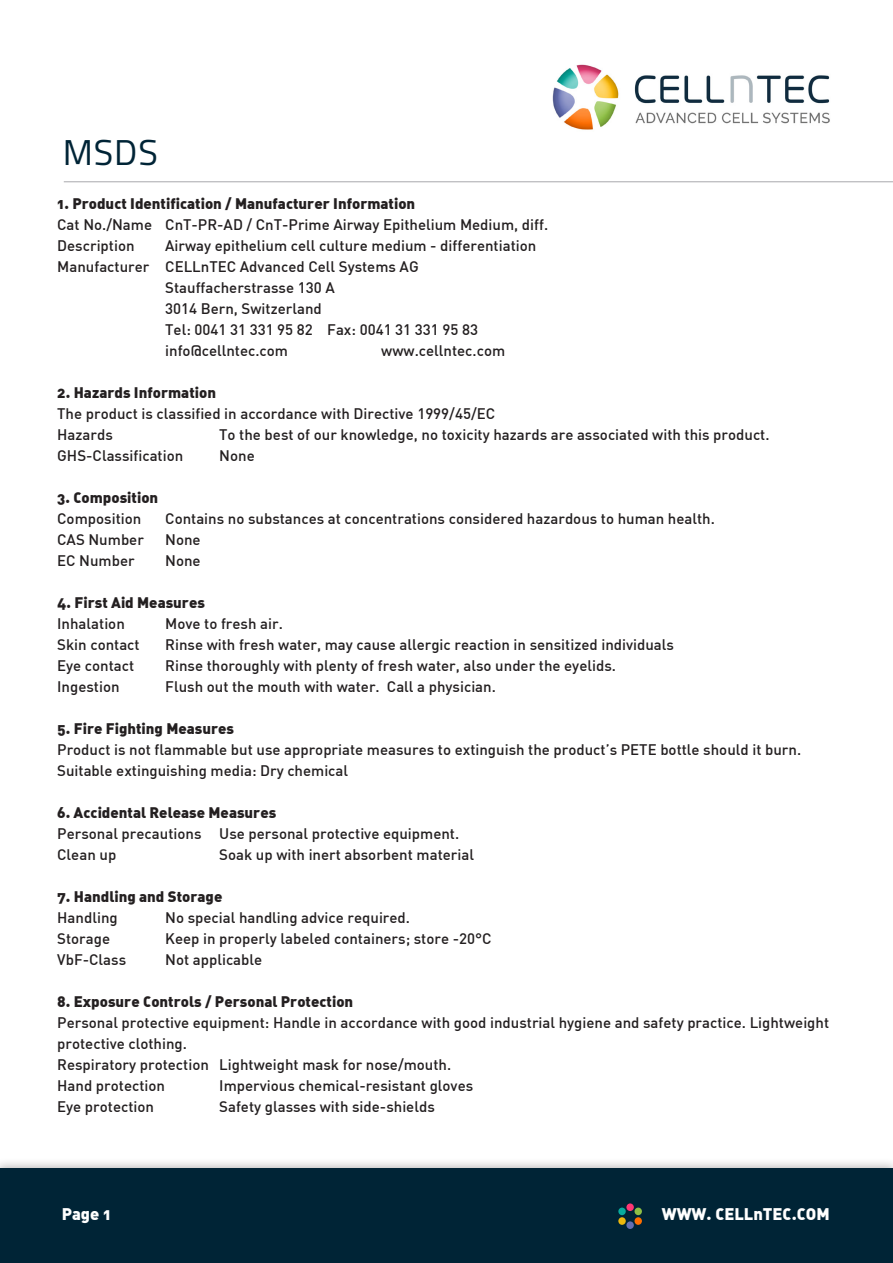
<style>
.page{position:relative;width:893px;height:1263px;background:#fff}
.page>*{position:absolute;margin:0;border:0;box-sizing:border-box;transform-origin:0 0}
.t1{font:36px "Titillium Web";color:#002436}
.t2{font:16.5px "DIN Black Alternate";color:#fff}
.t3{font:500 15px/21px "DIN";color:#231f20}
.t4{font:900 15px "DIN Alternate";color:#231f20}
</style>
<div class="page">
<div style="left:0;top:1157px;width:893px;height:106px;background:#231f20;opacity:.3"></div>
<div style="left:0;top:1169px;width:893px;height:94px;background:#002436"></div>
<div style="left:626px;top:1203px;width:8px;height:8px;background:#ff3673;border-radius:50%"></div>
<div style="left:634px;top:1207px;width:8px;height:8px;background:#8fbf45;border-radius:50%"></div>
<div style="left:634px;top:1217px;width:8px;height:8px;background:#ff6e00;border-radius:50%"></div>
<div style="left:626px;top:1221px;width:8px;height:8px;background:#636eb3;border-radius:50%"></div>
<div style="left:618px;top:1217px;width:8px;height:8px;background:#edb80d;border-radius:50%"></div>
<div style="left:618px;top:1207px;width:8px;height:8px;background:#08ab9e;border-radius:50%"></div>
<img style="left:552px;top:64px;width:278px;height:66px">
<hr style="left:64px;top:181px;width:829px;height:1px;background:#a8a9ad">
<h1 class="t1" style="left:63px;top:126px;width:97px">MSDS</h1>
<p class="t4" style="left:57px;top:193px;width:360px">1. Product Identification / Manufacturer Information</p>
<p class="t3" style="left:57px;top:213px;width:492px">Cat No./Name CnT-PR-AD / CnT-Prime Airway Epithelium Medium, diff.</p>
<p class="t3" style="left:57px;top:234px;width:79px">Description</p>
<p class="t3" style="left:165px;top:234px;width:373px">Airway epithelium cell culture medium - differentiation</p>
<p class="t3" style="left:57px;top:255px;width:363px">Manufacturer CELLnTEC Advanced Cell Systems AG</p>
<p class="t3" style="left:165px;top:276px;width:171px">Stauffacherstrasse 130 A</p>
<p class="t3" style="left:165px;top:297px;width:158px">3014 Bern, Switzerland</p>
<p class="t3" style="left:165px;top:318px;width:314px">Tel: 0041 31 331 95 82 Fax: 0041 31 331 95 83</p>
<p class="t3" style="left:165px;top:339px;width:124px">info@cellntec.com</p>
<p class="t3" style="left:381px;top:339px;width:125px">www.cellntec.com</p>
<p class="t4" style="left:57px;top:382px;width:160px">2. Hazards Information</p>
<p class="t3" style="left:57px;top:402px;width:439px">The product is classified in accordance with Directive 1999/45/EC</p>
<p class="t3" style="left:57px;top:423px;width:57px">Hazards</p>
<p class="t3" style="left:219px;top:423px;width:552px">To the best of our knowledge, no toxicity hazards are associated with this product.</p>
<p class="t3" style="left:57px;top:444px;width:128px">GHS-Classification</p>
<p class="t3" style="left:219px;top:444px;width:37px">None</p>
<p class="t4" style="left:57px;top:487px;width:103px">3. Composition</p>
<p class="t3" style="left:57px;top:507px;width:86px">Composition</p>
<p class="t3" style="left:165px;top:507px;width:551px">Contains no substances at concentrations considered hazardous to human health.</p>
<p class="t3" style="left:57px;top:528px;width:88px">CAS Number</p>
<p class="t3" style="left:165px;top:528px;width:37px">None</p>
<p class="t3" style="left:57px;top:549px;width:79px">EC Number</p>
<p class="t3" style="left:165px;top:549px;width:37px">None</p>
<p class="t4" style="left:57px;top:592px;width:149px">4. First Aid Measures</p>
<p class="t3" style="left:57px;top:612px;width:69px">Inhalation</p>
<p class="t3" style="left:165px;top:612px;width:119px">Move to fresh air.</p>
<p class="t3" style="left:57px;top:633px;width:84px">Skin contact</p>
<p class="t3" style="left:165px;top:633px;width:510px">Rinse with fresh water, may cause allergic reaction in sensitized individuals</p>
<p class="t3" style="left:57px;top:654px;width:79px">Eye contact</p>
<p class="t3" style="left:165px;top:654px;width:452px">Rinse thoroughly with plenty of fresh water, also under the eyelids.</p>
<p class="t3" style="left:57px;top:675px;width:64px">Ingestion</p>
<p class="t3" style="left:165px;top:675px;width:332px">Flush out the mouth with water. Call a physician.</p>
<p class="t4" style="left:57px;top:718px;width:178px">5. Fire Fighting Measures</p>
<p class="t3" style="left:57px;top:738px;width:745px">Product is not flammable but use appropriate measures to extinguish the product’s PETE bottle should it burn.</p>
<p class="t3" style="left:57px;top:759px;width:292px">Suitable extinguishing media: Dry chemical</p>
<p class="t4" style="left:57px;top:802px;width:221px">6. Accidental Release Measures</p>
<p class="t3" style="left:57px;top:822px;width:404px">Personal precautions Use personal protective equipment.</p>
<p class="t3" style="left:57px;top:843px;width:61px">Clean up</p>
<p class="t3" style="left:219px;top:843px;width:256px">Soak up with inert absorbent material</p>
<p class="t4" style="left:57px;top:886px;width:167px">7. Handling and Storage</p>
<p class="t3" style="left:57px;top:906px;width:62px">Handling</p>
<p class="t3" style="left:165px;top:906px;width:246px">No special handling advice required.</p>
<p class="t3" style="left:57px;top:927px;width:54px">Storage</p>
<p class="t3" style="left:165px;top:927px;width:328px">Keep in properly labeled containers; store -20°C</p>
<p class="t3" style="left:57px;top:948px;width:70px">VbF-Class</p>
<p class="t3" style="left:165px;top:948px;width:99px">Not applicable</p>
<p class="t4" style="left:57px;top:991px;width:298px">8. Exposure Controls / Personal Protection</p>
<p class="t3" style="left:57px;top:1011px;width:773px">Personal protective equipment: Handle in accordance with good industrial hygiene and safety practice. Lightweight protective clothing.</p>
<p class="t3" style="left:57px;top:1053px;width:396px">Respiratory protection Lightweight mask for nose/mouth.</p>
<p class="t3" style="left:57px;top:1074px;width:109px">Hand protection</p>
<p class="t3" style="left:219px;top:1074px;width:255px">Impervious chemical-resistant gloves</p>
<p class="t3" style="left:57px;top:1095px;width:98px">Eye protection</p>
<p class="t3" style="left:219px;top:1095px;width:217px">Safety glasses with side-shields</p>
<p class="t2" style="left:62px;top:1203px;width:51px">Page 1</p>
<p class="t2" style="left:662px;top:1203px;width:169px">WWW. CELLnTEC.COM</p>
</div>
